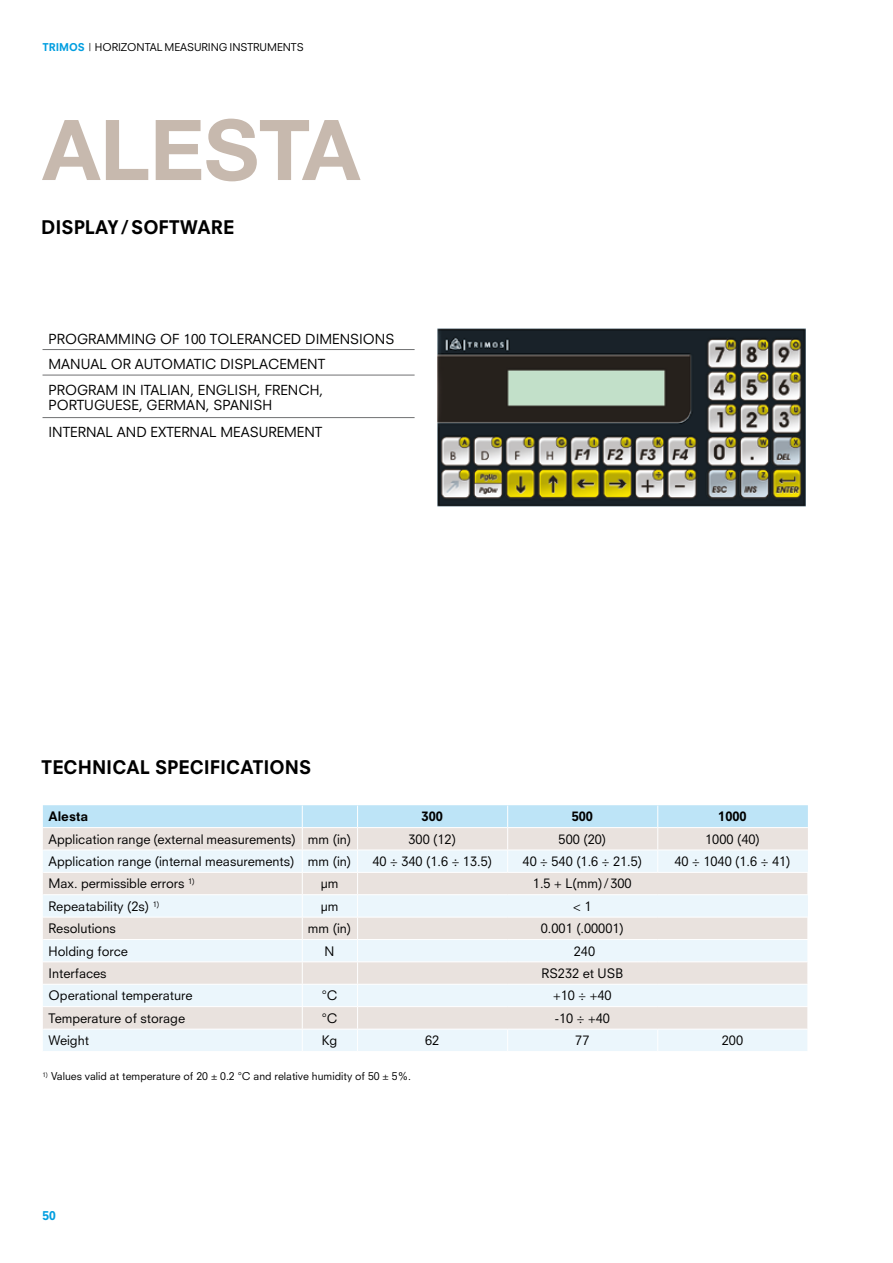
<style>
.page{position:relative;width:893px;height:1263px;background:#fff}
.page>*{position:absolute;margin:0;border:0;box-sizing:border-box;transform-origin:0 0}
.t1{font:700 84px "Helvetica Neue";color:#c7b9ae}
.t2{font:800 18.3px "Neuzeit S";color:#000}
.t3{font:13.5px/25.5px "Neuzeit S";color:#000}
.t4{font:12.75px "Neuzeit S";color:#000}
.t5{font:800 12.75px "Neuzeit S";color:#000}
.t6{font:800 12px "Neuzeit S";color:#009ee0}
.t7{font:10.5px "Neuzeit S";color:#000}
.s1{font-weight:800;color:#009ee0}
</style>
<div class="page">
<img style="left:438px;top:328px;width:368px;height:178px">
<svg style="left:43px;top:805px;width:765px;height:246px;background:#e6ecee"></svg>
<hr style="left:43px;top:1029px;width:259px;height:1px;background:#fff">
<hr style="left:302px;top:1029px;width:56px;height:1px;background:#fff">
<hr style="left:358px;top:1029px;width:150px;height:1px;background:#fff">
<hr style="left:508px;top:1029px;width:150px;height:1px;background:#fff">
<hr style="left:658px;top:1029px;width:150px;height:1px;background:#fff">
<hr style="left:43px;top:349px;width:372px;height:1px;background:#707172">
<hr style="left:43px;top:375px;width:372px;height:1px;background:#707172">
<hr style="left:43px;top:417px;width:372px;height:1px;background:#707172">
<p class="t7" style="left:43px;top:41px;width:263px"><span class="s1">TRI MOS</span> | HORIZONTAL MEASURING INSTRUMENTS</p>
<h1 class="t1" style="left:43px;top:98px;width:319px">ALESTA</h1>
<h2 class="t2" style="left:41px;top:216px;width:192px">DISPLAY/ SOFTWARE</h2>
<p class="t3" style="left:49px;top:326px;width:347px">PROGRAMMING OF 100 TOLERANCED DIMENSIONS<br>MANUAL OR AUTOMATIC DISPLACEMENT<br>PROGRAM IN ITALIAN, ENGLISH, FRENCH,</p>
<p class="t3" style="left:49px;top:391px;width:275px;line-height:27.5px">PORTUGUESE, GERMAN, SPANISH<br>INTERNAL AND EXTERNAL MEASUREMENT</p>
<h2 class="t2" style="left:41px;top:756px;width:126px">TECHNICAL SPE</h2>
<h2 class="t2" style="left:190px;top:756px;width:121px">CIFICATIONS</h2>
<p class="t5" style="left:49px;top:809px;width:41px">ALESTA</p>
<p class="t5" style="left:422px;top:809px;width:23px">300</p>
<p class="t5" style="left:572px;top:809px;width:23px">500</p>
<p class="t5" style="left:718px;top:809px;width:30px">1000</p>
<p class="t4" style="left:49px;top:831px;width:304px">Application range (external measurements) mm (in)</p>
<p class="t4" style="left:408px;top:831px;width:49px">300 (12)</p>
<p class="t4" style="left:559px;top:831px;width:49px">500 (20)</p>
<p class="t4" style="left:705px;top:831px;width:56px">1000 (40)</p>
<p class="t4" style="left:49px;top:853px;width:304px">Application range (internal measurements) mm (in)</p>
<p class="t4" style="left:372px;top:853px;width:121px">40 ÷ 340 (1.6 ÷ 13.5)</p>
<p class="t4" style="left:523px;top:853px;width:121px">40 ÷ 540 (1.6 ÷ 21.5)</p>
<p class="t4" style="left:674px;top:853px;width:117px">40 ÷ 1040 (1.6 ÷ 41)</p>
<p class="t4" style="left:49px;top:876px;width:148px">Max. permissible errors <sup>1)</sup></p>
<p class="t4" style="left:321px;top:876px;width:19px">µm</p>
<p class="t4" style="left:533px;top:876px;width:100px">1.5 + L(mm)/300</p>
<p class="t4" style="left:49px;top:898px;width:112px">Repeatability (2s) <sup>1)</sup></p>
<p class="t4" style="left:321px;top:898px;width:19px">µm</p>
<p class="t4" style="left:573px;top:898px;width:20px">&lt; 1</p>
<p class="t4" style="left:49px;top:921px;width:69px">Resolutions</p>
<p class="t4" style="left:308px;top:921px;width:45px">mm (in)</p>
<p class="t4" style="left:541px;top:921px;width:84px">0.001 (.00001)</p>
<p class="t4" style="left:49px;top:943px;width:81px">Holding force</p>
<p class="t4" style="left:325px;top:943px;width:11px">N</p>
<p class="t4" style="left:574px;top:943px;width:23px">240</p>
<p class="t4" style="left:49px;top:965px;width:60px">Interfaces</p>
<p class="t4" style="left:542px;top:965px;width:83px">RS232 et USB</p>
<p class="t4" style="left:49px;top:988px;width:145px">Operational temperature</p>
<p class="t4" style="left:322px;top:988px;width:17px">°C</p>
<p class="t4" style="left:553px;top:988px;width:60px">+10 ÷ +40</p>
<p class="t4" style="left:49px;top:1010px;width:138px">Temperature of storage</p>
<p class="t4" style="left:322px;top:1010px;width:17px">°C</p>
<p class="t4" style="left:555px;top:1010px;width:57px">-10 ÷ +40</p>
<p class="t4" style="left:49px;top:1033px;width:42px">Weight</p>
<p class="t4" style="left:322px;top:1033px;width:17px">Kg</p>
<p class="t4" style="left:425px;top:1033px;width:16px">62</p>
<p class="t4" style="left:575px;top:1033px;width:16px">77</p>
<p class="t4" style="left:722px;top:1033px;width:23px">200</p>
<p class="t7" style="left:43px;top:1070px;width:370px"><sup>1)</sup> Values valid at temperature of 20 ± 0.2 °C and relative humidity of 50 ± 5%.</p>
<p class="t6" style="left:43px;top:1209px;width:15px">50</p>
</div>
